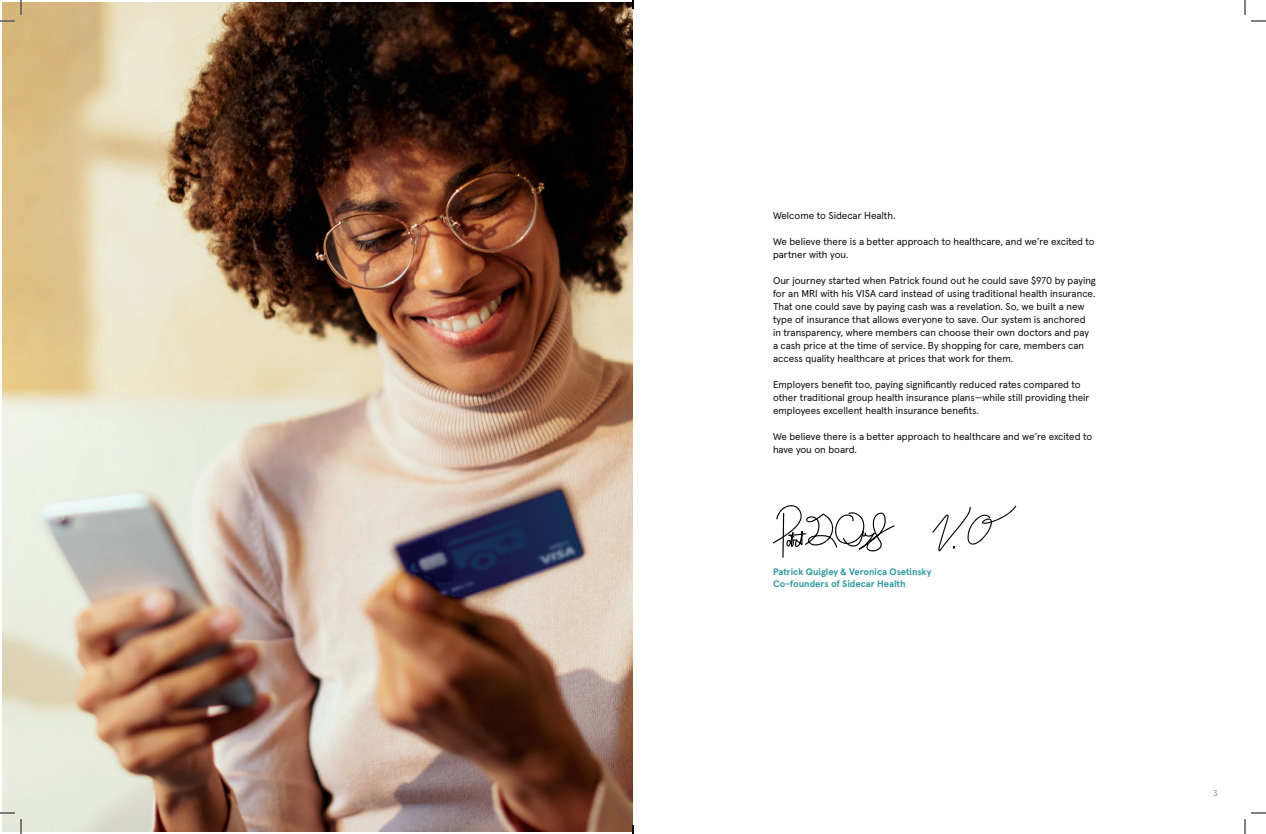
<style>
.page{position:relative;width:1266px;height:834px;background:#fff}
.page>*{position:absolute;margin:0;border:0;box-sizing:border-box;transform-origin:0 0}
.t1{font:10px/13px "Apercu Pro";color:#110a0c}
.t2{font:700 9.5px "Apercu Pro";color:#2c989e}
.t3{font:8px "Apercu Pro";color:#808285}
</style>
<div class="page">
<svg style="left:932px;top:505px;width:85px;height:47px"></svg>
<svg style="left:773px;top:505px;width:121px;height:53px"></svg>
<img style="left:3px;top:3px;width:630px;height:828px">
<svg style="left:0;top:0;width:22px;height:22px"></svg>
<svg style="left:0;top:812px;width:22px;height:22px"></svg>
<svg style="left:1244px;top:0;width:22px;height:22px"></svg>
<svg style="left:1244px;top:812px;width:22px;height:22px"></svg>
<svg style="left:632px;top:0;width:2px;height:9px"></svg>
<svg style="left:632px;top:825px;width:2px;height:9px"></svg>
<p class="t1" style="left:773px;top:208px;width:124px">Welcome to Sidecar Health.</p>
<p class="t1" style="left:773px;top:234px;width:323px">We believe there is a better approach to healthcare, and we’re excited to partner with you.</p>
<p class="t1" style="left:773px;top:273px;width:324px">Our journey started when Patrick found out he could save $970 by paying for an MRI with his VISA card instead of using traditional health insurance.<br>That one could save by paying cash was a revelation. So, we built a new type of insurance that allows everyone to save. Our system is anchored in transparency, where members can choose their own doctors and pay a cash price at the time of service. By shopping for care, members can access quality healthcare at prices that work for them.</p>
<p class="t1" style="left:773px;top:377px;width:318px">Employers benefit too, paying significantly reduced rates compared to other traditional group health insurance plans—while still providing their employees excellent health insurance benefits.</p>
<p class="t1" style="left:773px;top:429px;width:321px">We believe there is a better approach to healthcare and we’re excited to have you on board.</p>
<p class="t2" style="left:773px;top:565px;width:160px">Patrick Quigley &amp; Veronica Osetinsky</p>
<p class="t2" style="left:773px;top:577px;width:134px">Co-founders of Sidecar Health</p>
<p class="t3" style="left:1214px;top:787px;width:6px">3</p>
</div>
